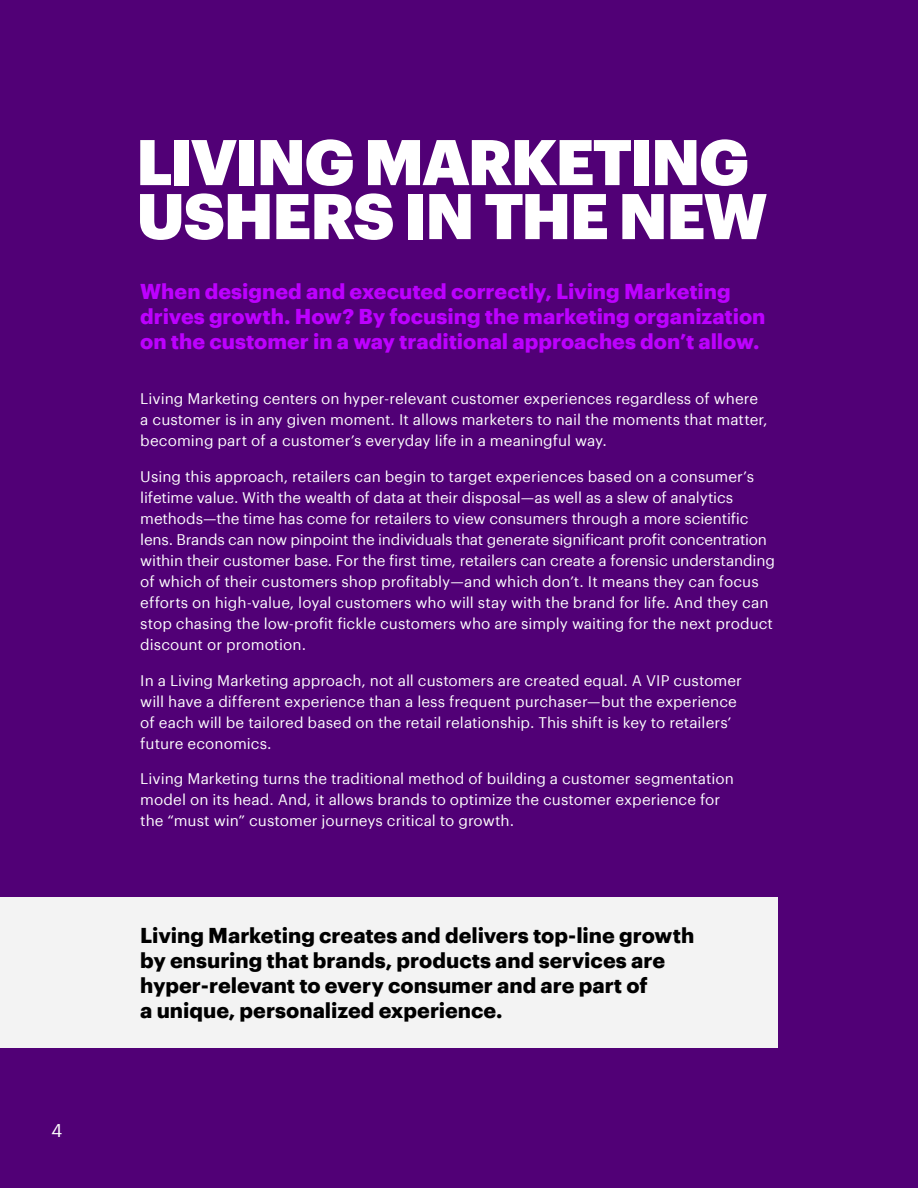
<style>
.page{position:relative;width:918px;height:1188px;background:#510076}
.page>*{position:absolute;margin:0;border:0;box-sizing:border-box;transform-origin:0 0}
.t1{font:900 63px/54px "Graphik";letter-spacing:-.025em;color:#fff}
.t2{font:700 21px/25.2px "Graphik";color:#000}
.t3{font:700 21px/25.2px "Graphik";color:#bd00ff}
.t4{font:18px "Graphik";color:#fff}
.t5{font:15px/21px "Graphik";color:#fff}
</style>
<div class="page">
<div style="left:0;top:897px;width:778px;height:151px;background:#f3f3f3"></div>
<p class="t4" style="left:51px;top:1117px;width:13px">4</p>
<h1 class="t1" style="left:136px;top:129px;width:633px">LIVING MARKETING<br>USHERS IN THE NEW</h1>
<h2 class="t3" style="left:140px;top:277px;width:627px">When designed and executed correctly, Living Marketing drives growth. How? By focusing the marketing organization on the customer in a way traditional approaches don’t allow.</h2>
<p class="t5" style="left:140px;top:387px;width:629px">Living Marketing centers on hyper-relevant customer experiences regardless of where a customer is in any given moment. It allows marketers to nail the moments that matter, becoming part of a customer’s everyday life in a meaningful way.</p>
<p class="t5" style="left:140px;top:464px;width:636px">Using this approach, retailers can begin to target experiences based on a consumer’s lifetime value. With the wealth of data at their disposal—as well as a slew of analytics methods—the time has come for retailers to view consumers through a more scientific lens. Brands can now pinpoint the individuals that generate significant profit concentration within their customer base. For the first time, retailers can create a forensic understanding of which of their customers shop profitably—and which don’t. It means they can focus efforts on high-value, loyal customers who will stay with the brand for life. And they can stop chasing the low-profit fickle customers who are simply waiting for the next product discount or promotion.</p>
<p class="t5" style="left:140px;top:668px;width:603px">In a Living Marketing approach, not all customers are created equal. A VIP customer will have a different experience than a less frequent purchaser—but the experience of each will be tailored based on the retail relationship. This shift is key to retailers’ future economics.</p>
<p class="t5" style="left:140px;top:767px;width:595px">Living Marketing turns the traditional method of building a customer segmentation model on its head. And, it allows brands to optimize the customer experience for the “must win” customer journeys critical to growth.</p>
<h2 class="t2" style="left:140px;top:921px;width:555px">Living Marketing creates and delivers top-line growth by ensuring that brands, products and services are hyper-relevant to every consumer and are part of<br>a unique, personalized experience.</h2>
</div>
